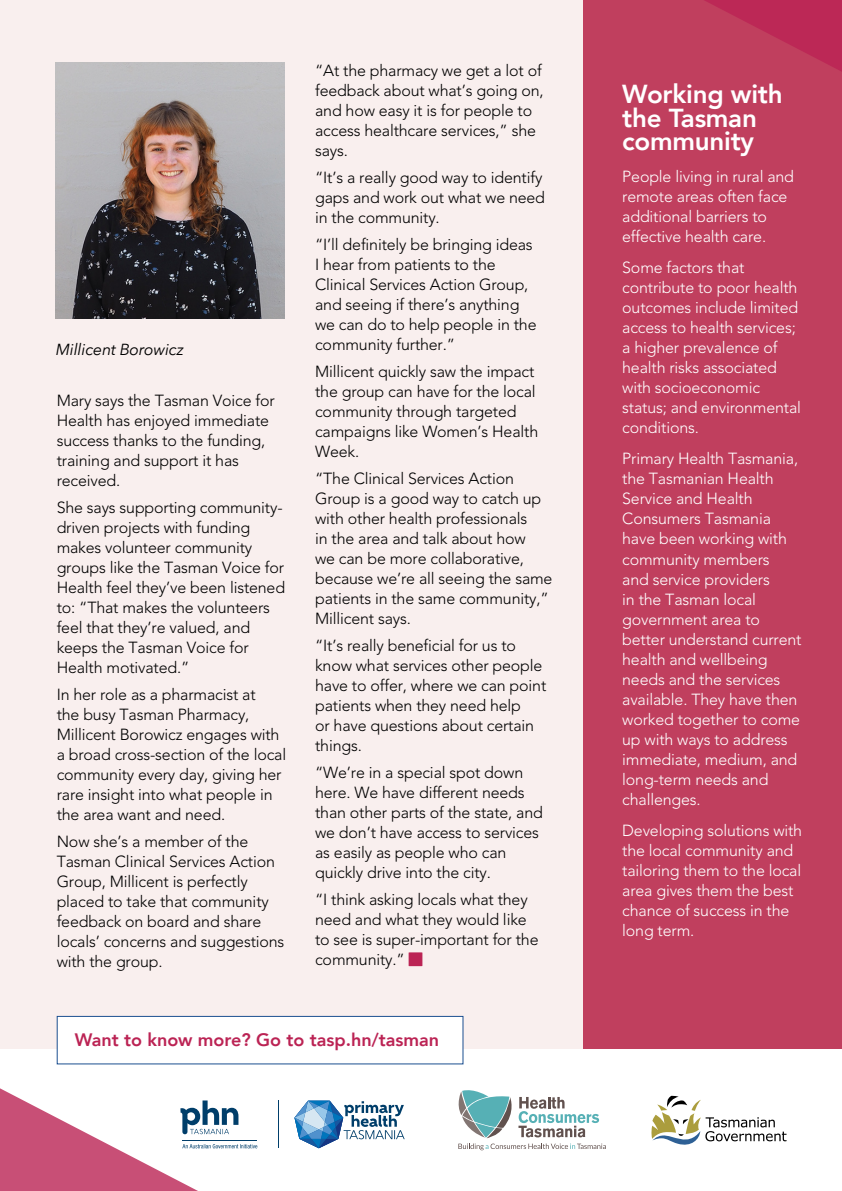
<style>
.page{position:relative;width:842px;height:1191px;background:#fff}
.page>*{position:absolute;margin:0;border:0;box-sizing:border-box;transform-origin:0 0}
.MATTERS_intro{font:800 26px/23.8px "Avenir";letter-spacing:-.01em;color:#fff}
.MATTERS_intro-2{font:800 18px "Avenir";color:#bb2354}
.MATTERS_body_text{font:300 16px/20px "Avenir";letter-spacing:-.01em;color:#000}
.MATTERS_intro-3{font:300 16px/20px "Avenir";letter-spacing:-.01em;color:#fff}
.MATTERS_caption{font:italic 16px "Avenir Next";letter-spacing:-.01em;color:#000}
</style>
<div class="page">
<div style="left:0;top:0;width:842px;height:1048px;background:#f9efee"></div>
<div style="left:583px;top:0;width:259px;height:1048px;background:#c03f5e"></div>
<svg style="left:704px;top:0;width:138px;height:72px"></svg>
<img style="left:56px;top:63px;width:228px;height:255px">
<div style="left:57px;top:1016px;width:406px;height:48px;background:#fff;border:1px solid #1b4f90"></div>
<svg style="left:0;top:1088px;width:258px;height:103px"></svg>
<hr style="left:182px;top:1140px;width:75px;height:1px;background:#003e6a">
<hr style="left:279px;top:1100px;width:1px;height:48px;background:#003e6a">
<svg style="left:294px;top:1100px;width:111px;height:48px"></svg>
<svg style="left:458px;top:1090px;width:148px;height:60px"></svg>
<svg style="left:651px;top:1095px;width:135px;height:49px"></svg>
<p class="MATTERS_caption" style="left:56px;top:335px;width:129px">Millicent Borowicz</p>
<p class="MATTERS_body_text" style="left:57px;top:390px;width:220px">Mary says the Tasman Voice for<br>Health has enjoyed immediate success thanks to the funding, training and support it has received.</p>
<p class="MATTERS_body_text" style="left:57px;top:498px;width:230px">She says supporting community&shy;driven projects with funding makes volunteer community groups like the Tasman Voice for<br>Health feel they’ve been listened to: “That makes the volunteers feel that they’re valued, and keeps the Tasman Voice for<br>Health motivated.”</p>
<p class="MATTERS_body_text" style="left:57px;top:685px;width:231px">In her role as a pharmacist at<br>the busy Tasman Pharmacy,<br>Millicent Borowicz engages with a broad cross-section of the local community every day, giving her rare insight into what people in the area want and need.</p>
<p class="MATTERS_body_text" style="left:57px;top:832px;width:229px">Now she’s a member of the<br>Tasman Clinical Services Action<br>Group, Millicent is perfectly placed to take that community feedback on board and share locals’ concerns and suggestions with the group.</p>
<p class="MATTERS_body_text" style="left:315px;top:60px;width:230px">“At the pharmacy we get a lot of feedback about what’s going on, and how easy it is for people to access healthcare services,” she says.</p>
<p class="MATTERS_body_text" style="left:315px;top:167px;width:231px">“It’s a really good way to identify gaps and work out what we need in the community.</p>
<p class="MATTERS_body_text" style="left:315px;top:234px;width:223px">“I’ll definitely be bringing ideas<br>I hear from patients to the<br>Clinical Services Action Group, and seeing if there’s anything we can do to help people in the community further.”</p>
<p class="MATTERS_body_text" style="left:315px;top:361px;width:225px">Millicent quickly saw the impact the group can have for the local community through targeted campaigns like Women’s Health<br>Week.</p>
<p class="MATTERS_body_text" style="left:315px;top:468px;width:239px">“The Clinical Services Action<br>Group is a good way to catch up with other health professionals<br>in the area and talk about how<br>we can be more collaborative, because we’re all seeing the same patients in the same community,”<br>Millicent says.</p>
<p class="MATTERS_body_text" style="left:315px;top:635px;width:233px">“It’s really beneficial for us to know what services other people have to offer, where we can point patients when they need help<br>or have questions about certain things.</p>
<p class="MATTERS_body_text" style="left:315px;top:762px;width:229px">“We’re in a special spot down here. We have different needs than other parts of the state, and we don’t have access to services as easily as people who can quickly drive into the city.</p>
<p class="MATTERS_body_text" style="left:315px;top:889px;width:225px">“I think asking locals what they need and what they would like to see is super-important for the community.”</p>
<p class="MATTERS_intro-2" style="left:75px;top:1026px;width:366px">Want to know more? Go to tasp.hn/tasman</p>
<p class="MATTERS_intro" style="left:622px;top:82px;width:162px">Working with the Tasman community</p>
<p class="MATTERS_intro-3" style="left:622px;top:166px;width:173px">People living in rural and remote areas often face additional barriers to effective health care.</p>
<p class="MATTERS_intro-3" style="left:622px;top:257px;width:180px">Some factors that contribute to poor health outcomes include limited access to health services; a higher prevalence of health risks associated with socioeconomic status; and environmental conditions.</p>
<p class="MATTERS_intro-3" style="left:622px;top:449px;width:181px">Primary Health Tasmania, the Tasmanian Health<br>Service and Health<br>Consumers Tasmania have been working with community members<br>and service providers<br>in the Tasman local government area to better understand current health and wellbeing needs and the services available. They have then worked together to come up with ways to address immediate, medium, and long-term needs and challenges.</p>
<p class="MATTERS_intro-3" style="left:622px;top:820px;width:181px">Developing solutions with the local community and tailoring them to the local area gives them the best chance of success in the long term.</p>
</div>
